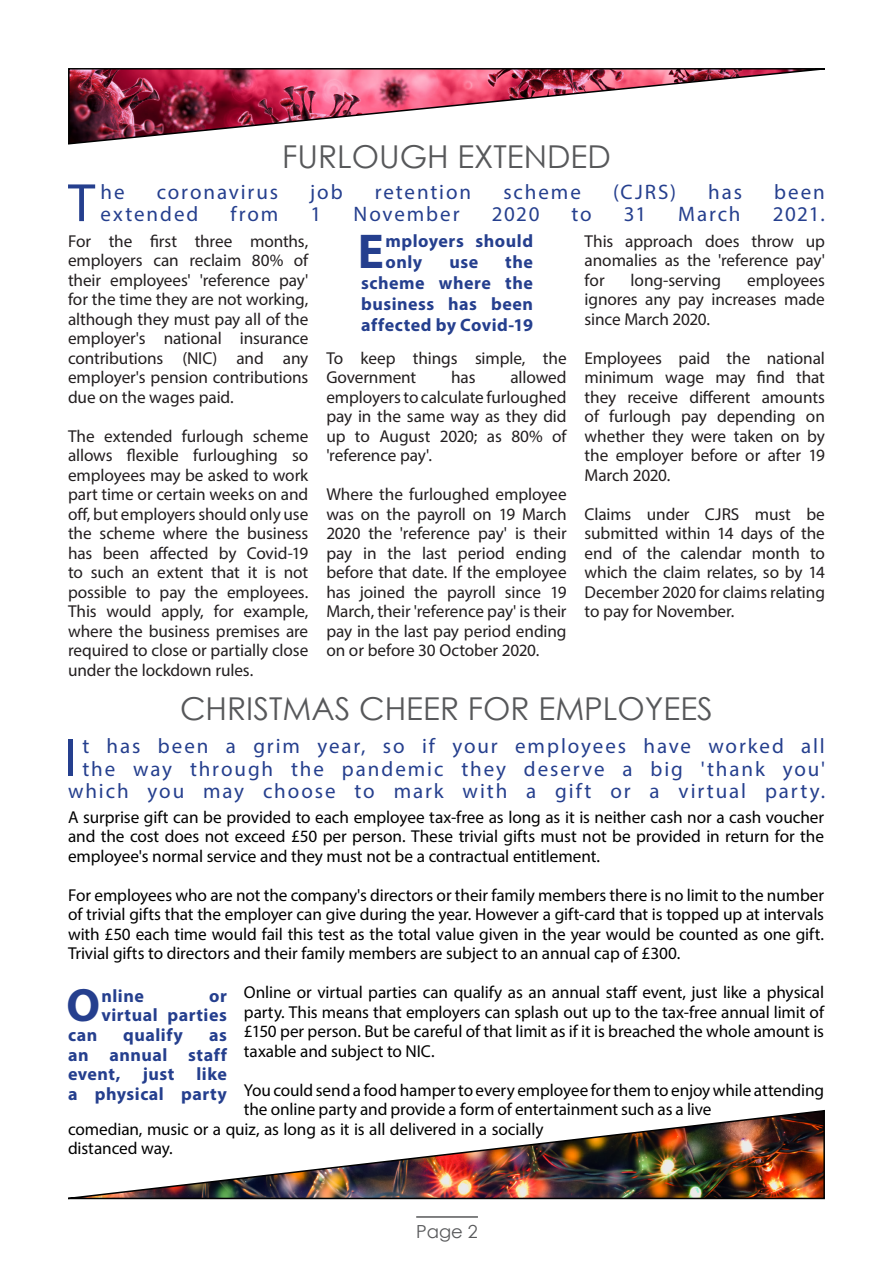
<style>
.page{position:relative;width:893px;height:1263px;background:#fff}
.page>*{position:absolute;margin:0;border:0;box-sizing:border-box;transform-origin:0 0}
.t1{font:54.45px "Myriad Pro";color:#253f8e}
.t2{font:700 49.2px "Myriad Pro";color:#253f8e}
.t3{font:700 46.95px "Myriad Pro";color:#253f8e}
.t4{font:31.5px "Century Gothic";color:#57585a}
.t5{font:21px/22.5px "Myriad Pro";letter-spacing:.09em;color:#253f8e;text-align:right}
.t6{font:700 18px/19.5px "Myriad Pro";letter-spacing:.03em;color:#253f8e;text-align:justify}
.t7{font:18px "Century Gothic";color:#57585a}
.t8{font:17.25px/19.5px "Myriad Pro";letter-spacing:-.01em;color:#231f20;text-align:justify}
.t9{font:17.25px/19.5px "Myriad Pro";letter-spacing:-.005em;color:#000;text-align:justify}
</style>
<div class="page">
<hr style="left:416px;top:1216px;width:62px;height:2px;background:#57585a">
<img style="left:68px;top:68px;width:757px;height:77px">
<img style="left:68px;top:1110px;width:757px;height:90px">
<p class="t4" style="left:282px;top:135px;width:330px">FURLOUGH EXTENDED</p>
<p class="t1" style="left:68px;top:169px;width:29px">T</p>
<p class="t5" style="left:101px;top:180px;width:26px">he</p>
<p class="t5" style="left:157px;top:180px;width:123px">coronavirus</p>
<p class="t5" style="left:310px;top:180px;width:34px">job</p>
<p class="t5" style="left:375px;top:180px;width:98px">retention</p>
<p class="t5" style="left:503px;top:180px;width:79px">scheme</p>
<p class="t5" style="left:613px;top:180px;width:65px">(CJRS)</p>
<p class="t5" style="left:708px;top:180px;width:35px">has</p>
<p class="t5" style="left:774px;top:180px;width:52px">been</p>
<p class="t5" style="left:101px;top:202px;width:99px">extended</p>
<p class="t5" style="left:231px;top:202px;width:49px">from</p>
<p class="t5" style="left:311px;top:202px;width:12px">1</p>
<p class="t5" style="left:353px;top:202px;width:108px">November</p>
<p class="t5" style="left:492px;top:202px;width:49px">2020</p>
<p class="t5" style="left:572px;top:202px;width:22px">to</p>
<p class="t5" style="left:624px;top:202px;width:24px">31</p>
<p class="t5" style="left:678px;top:202px;width:64px">March</p>
<p class="t5" style="left:773px;top:202px;width:54px">2021.</p>
<p class="t8" style="left:68px;top:231px;width:242px">For the first three months, employers can reclaim 80% of their employees' 'reference pay' for the time they are not working, although they must pay all of the employer's national insurance contributions (NIC) and any employer's pension contributions due on the wages paid.</p>
<p class="t8" style="left:68px;top:426px;width:242px">The extended furlough scheme allows flexible furloughing so employees may be asked to work part time or certain weeks on and off, but employers should only use the scheme where the business has been affected by Covid-19 to such an extent that it is not possible to pay the employees.<br>This would apply, for example, where the business premises are required to close or partially close under the lockdown rules.</p>
<p class="t2" style="left:358px;top:220px;width:28px">E</p>
<p class="t6" style="left:385px;top:230px;width:149px;line-height:21px">mployers should only</p>
<p class="t6" style="left:361px;top:251px;width:174px;line-height:21px;text-indent:144px">the scheme where the business has been affected by Covid-19</p>
<p class="t6" style="left:449px;top:252px;width:30px">use</p>
<p class="t8" style="left:326px;top:348px;width:242px">To keep things simple, the<br>Government</p>
<p class="t8" style="left:326px;top:367px;width:242px;text-indent:184px">allowed employers to calculate furloughed pay in the same way as they did up to August 2020; as 80% of 'reference pay'.</p>
<p class="t8" style="left:326px;top:484px;width:242px">Where the furloughed employee was on the payroll on 19 March 2020 the 'reference pay' is their pay in the last period ending before that date. If the employee has joined the payroll since 19<br>March, their 'reference pay' is their pay in the last pay period ending on or before 30 October 2020.</p>
<p class="t8" style="left:451px;top:367px;width:26px">has</p>
<p class="t8" style="left:585px;top:231px;width:242px">This approach does throw up anomalies as the 'reference pay' for</p>
<p class="t8" style="left:585px;top:270px;width:242px;text-indent:163px">employees ignores any pay increases made since March 2020.</p>
<p class="t8" style="left:585px;top:348px;width:242px">Employees paid the national minimum wage may find that they receive different amounts of furlough pay depending on whether they were taken on by the employer before or after 19<br>March 2020.</p>
<p class="t8" style="left:585px;top:504px;width:242px">Claims under CJRS must be submitted within 14 days of the end of the calendar month to which the claim relates, so by 14<br>December 2020 for claims relating to pay for November.</p>
<p class="t8" style="left:631px;top:270px;width:92px">long-serving</p>
<p class="t4" style="left:180px;top:687px;width:534px">CHRISTMAS CHEER FOR EMPLOYEES</p>
<p class="t5" style="left:68px;top:734px;width:758px">t has been a grim year, so if your employees have worked all the way through the pandemic they deserve a big 'thank you' which you may choose to mark with a gift or a virtual party.</p>
<p class="t1" style="left:64px;top:724px;width:14px">I</p>
<p class="t9" style="left:68px;top:807px;width:757px">A surprise gift can be provided to each employee tax-free as long as it is neither cash nor a cash voucher and the cost does not exceed £50 per person. These trivial gifts must not be provided in return for the employee's normal service and they must not be a contractual entitlement.</p>
<p class="t9" style="left:68px;top:885px;width:758px">For employees who are not the company's directors or their family members there is no limit to the number of trivial gifts that the employer can give during the year. However a gift-card that is topped up at intervals with £50 each time would fail this test as the total value given in the year would be counted as one gift.<br>Trivial gifts to directors and their family members are subject to an annual cap of £300.</p>
<p class="t9" style="left:244px;top:982px;width:582px">Online or virtual parties can qualify as an annual staff event, just like a physical party. This means that employers can splash out up to the tax-free annual limit of £150 per person. But be careful of that limit as if it is breached the whole amount is taxable and subject to NIC.</p>
<p class="t9" style="left:244px;top:1080px;width:582px">You could send a food hamper to every employee for them to enjoy while attending</p>
<p class="t9" style="left:244px;top:1099px;width:469px">the online party and provide a form of entertainment such as a live</p>
<p class="t9" style="left:68px;top:1119px;width:477px">comedian, music or a quiz, as long as it is all delivered in a socially</p>
<p class="t9" style="left:68px;top:1138px;width:106px">distanced way.</p>
<p class="t3" style="left:66px;top:975px;width:35px">O</p>
<p class="t6" style="left:101px;top:985px;width:44px">nline</p>
<p class="t6" style="left:101px;top:985px;width:127px;text-align:right">or<br>virtual parties</p>
<p class="t6" style="left:68px;top:1024px;width:31px">can</p>
<p class="t6" style="left:123px;top:1024px;width:61px">qualify</p>
<p class="t6" style="left:68px;top:1024px;width:160px;text-indent:141px">as an annual staff event, just like a physical party</p>
<p class="t7" style="left:416px;top:1218px;width:63px">Page 2</p>
</div>
